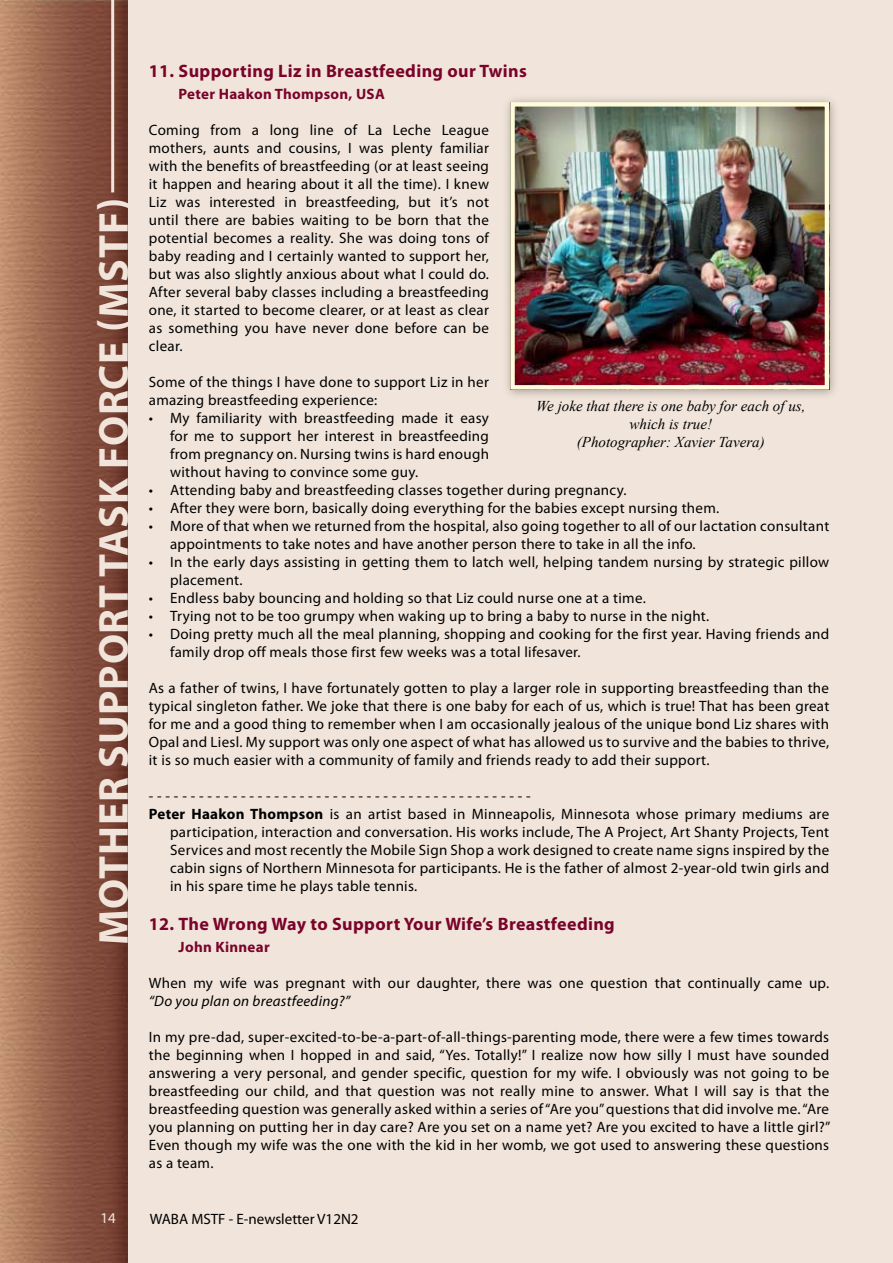
<style>
.page{position:relative;width:893px;height:1263px;background:#f1e5db}
.page>*{position:absolute;margin:0;border:0;box-sizing:border-box;transform-origin:0 0}
.t1{font:700 42px "Myriad Pro";letter-spacing:.02em;color:#f1e5db}
.t2{font:700 18px "Myriad Pro";letter-spacing:.02em;color:#7a032a}
.t3{font:15px/18px "Myriad Pro";letter-spacing:.02em;color:#000;text-align:justify}
.t4{font:italic 15px/18px "Times New Roman";color:#000;text-align:center}
.t5{font:700 15px "Myriad Pro";letter-spacing:.02em;color:#7a032a}
.t6{font:italic 15px "Myriad Pro";letter-spacing:.02em;color:#000}
.t7{font:15px "Myriad Pro";color:#000}
.t8{font:15px "Myriad Pro";color:#f1e5db}
.s1{font-weight:700}
</style>
<div class="page">
<img style="left:0;top:0;width:127px;height:1263px">
<hr style="left:111px;top:0;width:3px;height:192px;background:#f1e5db">
<div style="left:502px;top:93px;width:339px;height:309px;background:#000;opacity:.3"></div>
<img style="left:515px;top:107px;width:309px;height:278px">
<div style="left:510px;top:102px;width:319px;height:288px;border:4px solid #fffbdb"></div>
<h1 class="t1" style="left:86px;top:945px;width:749px;rotate:-90deg">Mother Support Task Force (MSTF)</h1>
<p class="t2" style="left:149px;top:59px;width:380px">11. Supporting Liz in Breastfeeding our Twins</p>
<p class="t5" style="left:179px;top:84px;width:207px">Peter Haakon Thompson, USA</p>
<p class="t3" style="left:149px;top:121px;width:342px">Coming from a long line of La Leche League mothers, aunts and cousins, I was plenty familiar with the benefits of breastfeeding (or at least seeing it happen and hearing about it all the time). I knew Liz was interested in breastfeeding, but it’s not until there are babies waiting to be born that the potential becomes a reality. She was doing tons of baby reading and I certainly wanted to support her, but was also slightly anxious about what I could do.<br>After several baby classes including a breastfeeding one, it started to become clearer, or at least as clear as something you have never done before can be clear.</p>
<p class="t3" style="left:149px;top:373px;width:342px">Some of the things I have done to support Liz in her amazing breastfeeding experience:</p>
<p class="t3" style="left:170px;top:409px;width:320px;text-indent:-21px">• My familiarity with breastfeeding made it easy for me to support her interest in breastfeeding from pregnancy on. Nursing twins is hard enough without having to convince some guy.</p>
<p class="t3" style="left:149px;top:481px;width:479px">• Attending baby and breastfeeding classes together during pregnancy.</p>
<p class="t3" style="left:149px;top:499px;width:572px">• After they were born, basically doing everything for the babies except nursing them.</p>
<p class="t3" style="left:170px;top:517px;width:661px;text-indent:-21px">• More of that when we returned from the hospital, also going together to all of our lactation consultant appointments to take notes and have another person there to take in all the info.</p>
<p class="t3" style="left:170px;top:553px;width:661px;text-indent:-21px">• In the early days assisting in getting them to latch well, helping tandem nursing by strategic pillow placement.</p>
<p class="t3" style="left:149px;top:589px;width:498px">• Endless baby bouncing and holding so that Liz could nurse one at a time.</p>
<p class="t3" style="left:149px;top:607px;width:562px">• Trying not to be too grumpy when waking up to bring a baby to nurse in the night.</p>
<p class="t3" style="left:170px;top:625px;width:661px;text-indent:-21px">• Doing pretty much all the meal planning, shopping and cooking for the first year. Having friends and family drop off meals those first few weeks was a total lifesaver.</p>
<p class="t3" style="left:149px;top:679px;width:682px">As a father of twins, I have fortunately gotten to play a larger role in supporting breastfeeding than the typical singleton father. We joke that there is one baby for each of us, which is true! That has been great for me and a good thing to remember when I am occasionally jealous of the unique bond Liz shares with Opal and Liesl. My support was only one aspect of what has allowed us to survive and the babies to thrive, it is so much easier with a community of family and friends ready to add their support.</p>
<p class="t3" style="left:149px;top:787px;width:383px">- - - - - - - - - - - - - - - - - - - - - - - - - - - - - - - - - - - - - - - - - - - - - -</p>
<p class="t3" style="left:149px;top:805px;width:682px"><span class="s1">Peter Haakon Thompson</span> is an artist based in Minneapolis, Minnesota whose primary mediums are</p>
<p class="t3" style="left:170px;top:823px;width:661px">participation, interaction and conversation. His works include, The A Project, Art Shanty Projects, Tent</p>
<p class="t3" style="left:170px;top:841px;width:661px">Services and most recently the Mobile Sign Shop a work designed to create name signs inspired by the</p>
<p class="t3" style="left:170px;top:859px;width:661px">cabin signs of Northern Minnesota for participants. He is the father of almost 2-year-old twin girls and</p>
<p class="t3" style="left:170px;top:877px;width:249px">in his spare time he plays table tennis.</p>
<p class="t2" style="left:149px;top:912px;width:467px">12. The Wrong Way to Support Your Wife’s Breastfeeding</p>
<p class="t5" style="left:179px;top:937px;width:93px">John Kinnear</p>
<p class="t3" style="left:149px;top:973px;width:682px">When my wife was pregnant with our daughter, there was one question that continually came up.</p>
<p class="t6" style="left:149px;top:991px;width:203px">“Do you plan on breastfeeding?”</p>
<p class="t3" style="left:149px;top:1027px;width:683px">In my pre-dad, super-excited-to-be-a-part-of-all-things-parenting mode, there were a few times towards the beginning when I hopped in and said, “Yes. Totally!” I realize now how silly I must have sounded answering a very personal, and gender specific, question for my wife. I obviously was not going to be breastfeeding our child, and that question was not really mine to answer. What I will say is that the breastfeeding question was generally asked within a series of “Are you” questions that did involve me. “Are you planning on putting her in day care? Are you set on a name yet? Are you excited to have a little girl?” Even though my wife was the one with the kid in her womb, we got used to answering these questions as a team.</p>
<p class="t4" style="left:536px;top:397px;width:271px">We joke that there is one baby for each of us, which is true!<br>(Photographer: Xavier Tavera)</p>
<p class="t8" style="left:100px;top:1209px;width:17px">14</p>
<p class="t7" style="left:150px;top:1209px;width:210px">WABA MSTF - E-newsletter V12N2</p>
</div>
